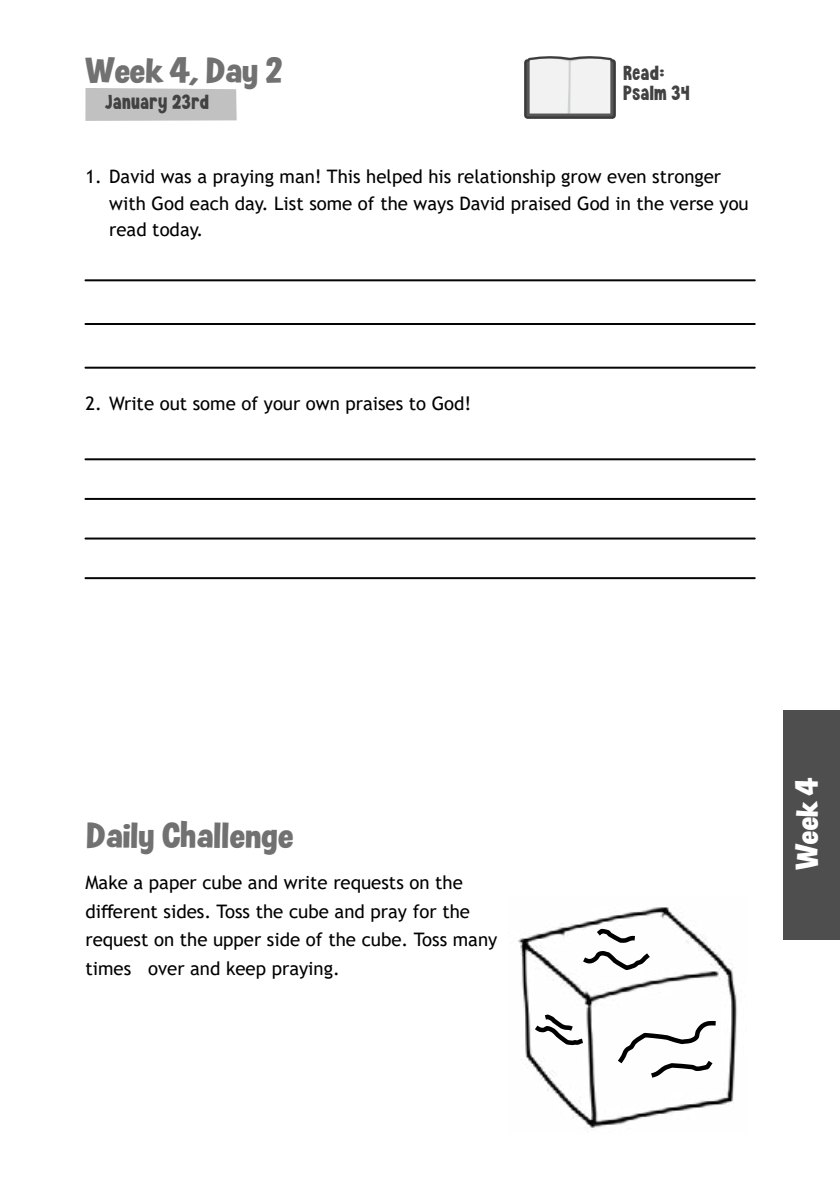
<style>
.page{position:relative;width:840px;height:1191px;background:#fff}
.page>*{position:absolute;margin:0;border:0;box-sizing:border-box;transform-origin:0 0}
.t1{font:36px "Filmotype Major";letter-spacing:-.03em;color:#717171}
.t2{font:31.8px "Filmotype Major";color:#fff}
.t3{font:24px "KG Crossing A Line";letter-spacing:.02em;color:#424242}
.t4{font:18.6px/28.6px "Trebuchet MS";color:#000}
</style>
<div class="page">
<img style="left:517px;top:907px;width:220px;height:224px">
<svg style="left:578px;top:925px;width:76px;height:48px"></svg>
<svg style="left:613px;top:1018px;width:107px;height:63px"></svg>
<svg style="left:530px;top:1012px;width:58px;height:39px"></svg>
<div style="left:783px;top:710px;width:56px;height:229px;background:#4e4e4e"></div>
<img style="left:524px;top:57px;width:91px;height:62px">
<div style="left:85px;top:88px;width:152px;height:33px;background:#c1c1c1"></div>
<hr style="left:85px;top:458px;width:669px;height:2px;background:#070504">
<hr style="left:85px;top:537px;width:669px;height:2px;background:#070504">
<hr style="left:85px;top:498px;width:669px;height:2px;background:#070504">
<hr style="left:85px;top:577px;width:669px;height:2px;background:#070504">
<hr style="left:85px;top:279px;width:669px;height:2px;background:#070504">
<hr style="left:85px;top:323px;width:669px;height:2px;background:#070504">
<hr style="left:85px;top:367px;width:669px;height:2px;background:#070504">
<h1 class="t1" style="left:85px;top:54px;width:199px">Week 4, Day 2</h1>
<p class="t3" style="left:105px;top:90px;width:106px">January 23rd</p>
<p class="t3" style="left:623px;top:60px;width:42px">Read:</p>
<p class="t3" style="left:623px;top:81px;width:67px">Psalm 34</p>
<p class="t4" style="left:109px;top:165px;width:641px;line-height:26.6px;text-indent:-24px">1. David was a praying man! This helped his relationship grow even stronger with God each day. List some of the ways David praised God in the verse you read today.</p>
<p class="t4" style="left:85px;top:390px;width:387px">2. Write out some of your own praises to God!</p>
<h1 class="t1" style="left:85px;top:819px;width:210px">Daily Challenge</h1>
<p class="t4" style="left:85px;top:870px;width:413px">Make a paper cube and write requests on the different sides. Toss the cube and pray for the request on the upper side of the cube. Toss many times over and keep praying.</p>
<h2 class="t2" style="left:792px;top:870px;width:94px;rotate:-90deg">Week 4</h2>
</div>
